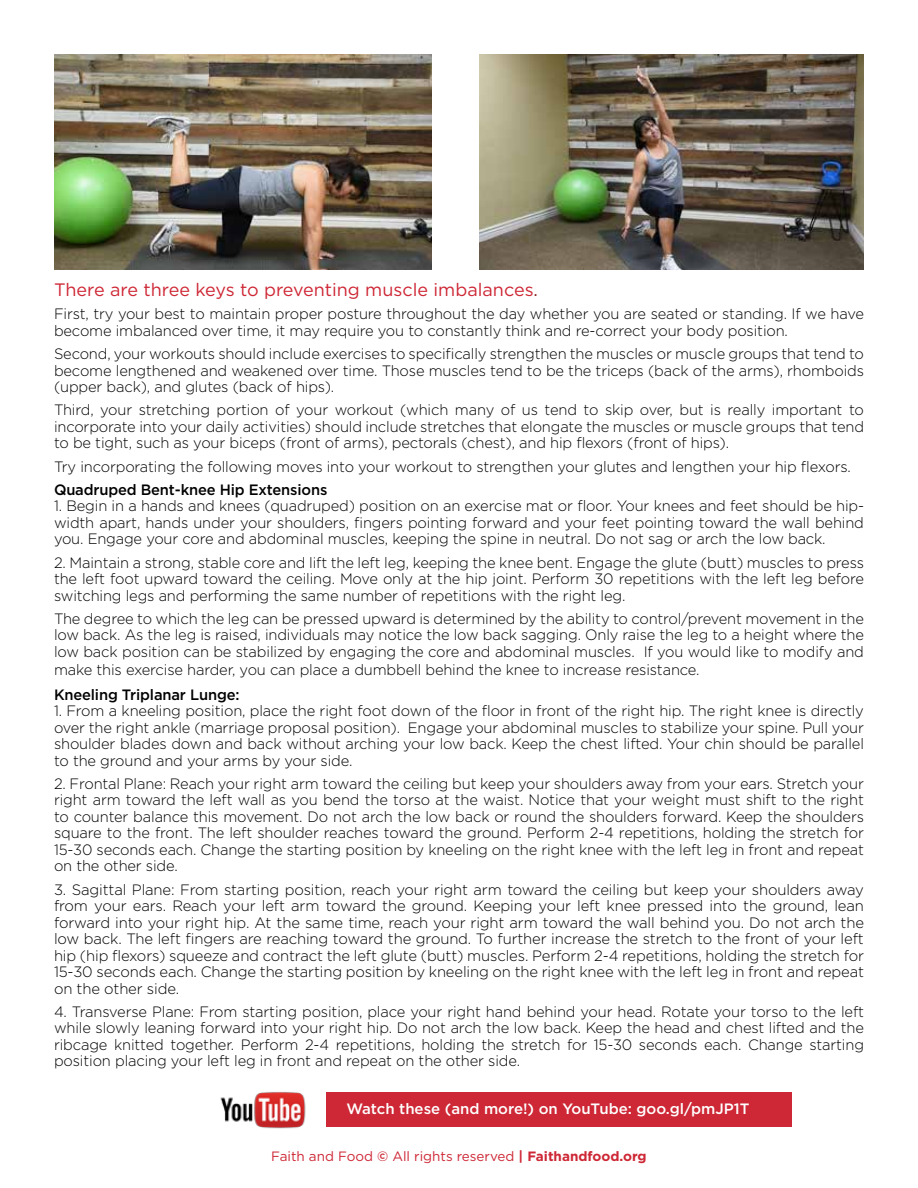
<style>
.page{position:relative;width:918px;height:1188px;background:#fff}
.page>*{position:absolute;margin:0;border:0;box-sizing:border-box;transform-origin:0 0}
.t1{font:18px "Gotham HTF";color:#ce2735}
.t2{font:300 15px/16.5px "Gotham HTF";letter-spacing:-.01em;color:#000;text-align:justify}
.t3{font:500 15px "Gotham HTF";letter-spacing:-.01em;color:#000}
.t4{font:500 15px "Gotham HTF";color:#fff}
.t5{font:13.5px "Gotham HTF";color:#ce2735}
.s1{color:#8e2121}
.s2{font-weight:700}
</style>
<div class="page">
<img style="left:54px;top:54px;width:378px;height:216px">
<img style="left:479px;top:54px;width:385px;height:216px">
<div style="left:326px;top:1092px;width:466px;height:35px;background:#ce2735"></div>
<img style="left:220px;top:1092px;width:86px;height:37px">
<p class="t1" style="left:54px;top:280px;width:486px">There are three keys to preventing muscle imbalances<span class="s1">.</span></p>
<p class="t2" style="left:54px;top:306px;width:811px">First, try your best to maintain proper posture throughout the day whether you are seated or standing. If we have become imbalanced over time, it may require you to constantly think and re-correct your body position.</p>
<p class="t2" style="left:54px;top:345px;width:812px">Second, your workouts should include exercises to specifically strengthen the muscles or muscle groups that tend to become lengthened and weakened over time. Those muscles tend to be the triceps (back of the arms), rhomboids (upper back), and glutes (back of hips).</p>
<p class="t2" style="left:54px;top:402px;width:812px">Third, your stretching portion of your workout (which many of us tend to skip over, but is really important to incorporate into your daily activities) should include stretches that elongate the muscles or muscle groups that tend to be tight, such as your biceps (front of arms), pectorals (chest), and hip flexors (front of hips).</p>
<p class="t2" style="left:54px;top:458px;width:798px">Try incorporating the following moves into your workout to strengthen your glutes and lengthen your hip flexors.</p>
<p class="t3" style="left:54px;top:481px;width:275px">Quadruped Bent-knee Hip Extensions</p>
<p class="t2" style="left:54px;top:498px;width:812px">1. Begin in a hands and knees (quadruped) position on an exercise mat or floor. Your knees and feet should be hip&shy;width apart, hands under your shoulders, fingers pointing forward and your feet pointing toward the wall behind you. Engage your core and abdominal muscles, keeping the spine in neutral. Do not sag or arch the low back.</p>
<p class="t2" style="left:54px;top:554px;width:812px">2. Maintain a strong, stable core and lift the left leg, keeping the knee bent. Engage the glute (butt) muscles to press the left foot upward toward the ceiling. Move only at the hip joint. Perform 30 repetitions with the left leg before switching legs and performing the same number of repetitions with the right leg.</p>
<p class="t2" style="left:54px;top:610px;width:812px">The degree to which the leg can be pressed upward is determined by the ability to control/prevent movement in the low back. As the leg is raised, individuals may notice the low back sagging. Only raise the leg to a height where the low back position can be stabilized by engaging the core and abdominal muscles. If you would like to modify and</p>
<p class="t2" style="left:54px;top:661px;width:647px">make this exercise harder, you can place a dumbbell behind the knee to increase resistance.</p>
<p class="t3" style="left:54px;top:686px;width:187px">Kneeling Triplanar Lunge:</p>
<p class="t2" style="left:54px;top:702px;width:812px">1. From a kneeling position, place the right foot down of the floor in front of the right hip. The right knee is directly over the right ankle (marriage proposal position). Engage your abdominal muscles to stabilize your spine. Pull your shoulder blades down and back without arching your low back. Keep the chest lifted. Your chin should be parallel to the ground and your arms by your side.</p>
<p class="t2" style="left:54px;top:775px;width:812px">2. Frontal Plane: Reach your right arm toward the ceiling but keep your shoulders away from your ears. Stretch your right arm toward the left wall as you bend the torso at the waist. Notice that your weight must shift to the right to counter balance this movement. Do not arch the low back or round the shoulders forward. Keep the shoulders square to the front. The left shoulder reaches toward the ground. Perform 2-4 repetitions, holding the stretch for 15-30 seconds each. Change the starting position by kneeling on the right knee with the left leg in front and repeat on the other side.</p>
<p class="t2" style="left:54px;top:881px;width:812px">3. Sagittal Plane: From starting position, reach your right arm toward the ceiling but keep your shoulders away from your ears. Reach your left arm toward the ground. Keeping your left knee pressed into the ground, lean forward into your right hip. At the same time, reach your right arm toward the wall behind you. Do not arch the low back. The left fingers are reaching toward the ground. To further increase the stretch to the front of your left hip (hip flexors) squeeze and contract the left glute (butt) muscles. Perform 2-4 repetitions, holding the stretch for 15-30 seconds each. Change the starting position by kneeling on the right knee with the left leg in front and repeat on the other side.</p>
<p class="t2" style="left:54px;top:1003px;width:812px">4. Transverse Plane: From starting position, place your right hand behind your head. Rotate your torso to the left while slowly leaning forward into your right hip. Do not arch the low back. Keep the head and chest lifted and the ribcage knitted together. Perform 2-4 repetitions, holding the stretch for 15-30 seconds each. Change starting position placing your left leg in front and repeat on the other side.</p>
<p class="t4" style="left:346px;top:1100px;width:405px">Watch these (and more!) on YouTube: goo.gl/pmJP1T</p>
<p class="t5" style="left:271px;top:1148px;width:377px">Faith and Food <span class="s2">©</span> All rights reserved <span class="s2">| Faithandfood.org</span></p>
</div>
